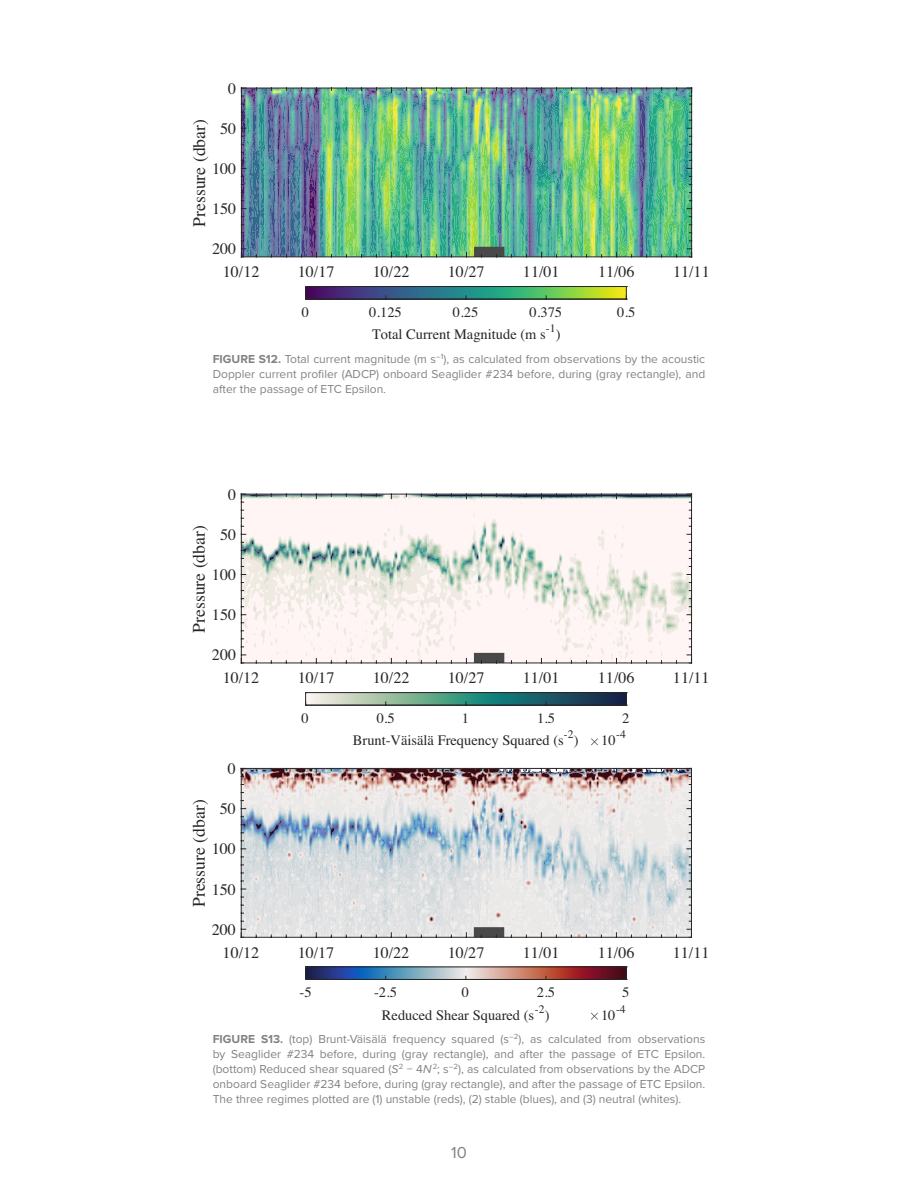
<style>
.page{position:relative;width:918px;height:1188px;background:#fff}
.page>*{position:absolute;margin:0;border:0;box-sizing:border-box;transform-origin:0 0}
.t1{font:17.7px "Times";color:#262626}
.t2{font:16.5px "Proxima Nova";color:#808285}
.t3{font:16.05px "Times";color:#262626}
.t4{font:14.4px "Times";color:#262626}
.t5{font:12px/15px "Proxima Nova";color:#808285;text-align:justify}
.t6{font:11.55px "Times";color:#262626}
.s1{font-weight:700}
.s2{font-style:italic}
</style>
<div class="page">
<svg style="left:246px;top:89px;width:433px;height:168px;background:#569b96"></svg>
<svg style="left:635px;top:89px;width:33px;height:168px;background:#56a494"></svg>
<img style="left:273px;top:89px;width:362px;height:168px">
<div style="left:474px;top:247px;width:30px;height:10px;background:#494949"></div>
<hr style="left:241px;top:257px;width:451px;height:1px;background:#262626">
<hr style="left:241px;top:88px;width:451px;height:1px;background:#262626">
<hr style="left:241px;top:88px;width:1px;height:169px;background:#262626">
<hr style="left:691px;top:88px;width:1px;height:169px;background:#262626">
<svg style="left:241px;top:88px;width:5px;height:9px"></svg>
<svg style="left:241px;top:249px;width:5px;height:9px"></svg>
<svg style="left:687px;top:88px;width:5px;height:9px"></svg>
<svg style="left:687px;top:249px;width:5px;height:9px"></svg>
<img style="left:307px;top:287px;width:319px;height:12px">
<hr style="left:306px;top:286px;width:320px;height:1px;background:#262626">
<hr style="left:306px;top:299px;width:320px;height:1px;background:#262626">
<svg style="left:305px;top:286px;width:2px;height:14px"></svg>
<svg style="left:626px;top:286px;width:1px;height:14px"></svg>
<svg style="left:242px;top:649px;width:449px;height:14px;fill:#fef5f4"></svg>
<svg style="left:242px;top:628px;width:449px;height:21px;fill:#fef5f4"></svg>
<svg style="left:242px;top:603px;width:449px;height:23px;fill:#fef5f4"></svg>
<svg style="left:242px;top:596px;width:449px;height:7px"></svg>
<svg style="left:242px;top:583px;width:449px;height:11px"></svg>
<div style="left:474px;top:653px;width:30px;height:10px;background:#494949"></div>
<hr style="left:241px;top:663px;width:451px;height:1px;background:#262626">
<hr style="left:241px;top:494px;width:1px;height:169px;background:#262626">
<hr style="left:691px;top:494px;width:1px;height:169px;background:#262626">
<svg style="left:241px;top:494px;width:450px;height:89px"></svg>
<svg style="left:241px;top:655px;width:5px;height:9px"></svg>
<svg style="left:687px;top:494px;width:4px;height:9px"></svg>
<svg style="left:687px;top:655px;width:4px;height:9px"></svg>
<img style="left:307px;top:693px;width:319px;height:12px">
<svg style="left:591px;top:738px;width:7px;height:7px"></svg>
<hr style="left:306px;top:692px;width:320px;height:1px;background:#262626">
<hr style="left:306px;top:705px;width:320px;height:1px;background:#262626">
<svg style="left:305px;top:692px;width:2px;height:14px"></svg>
<svg style="left:626px;top:692px;width:1px;height:14px"></svg>
<svg style="left:242px;top:921px;width:448px;height:16px;background:#e1e0e1"></svg>
<svg style="left:242px;top:858px;width:447px;height:63px;background:#dcdfe1"></svg>
<div style="left:474px;top:927px;width:30px;height:10px;background:#494949"></div>
<hr style="left:241px;top:937px;width:450px;height:1px;background:#262626">
<hr style="left:241px;top:768px;width:1px;height:169px;background:#262626">
<hr style="left:691px;top:768px;width:1px;height:169px;background:#262626">
<svg style="left:241px;top:768px;width:450px;height:90px;background:#c9c8cd"></svg>
<svg style="left:241px;top:929px;width:5px;height:9px"></svg>
<svg style="left:687px;top:768px;width:4px;height:9px"></svg>
<svg style="left:687px;top:929px;width:5px;height:9px"></svg>
<img style="left:307px;top:968px;width:319px;height:11px">
<svg style="left:591px;top:1013px;width:7px;height:7px"></svg>
<hr style="left:306px;top:967px;width:320px;height:1px;background:#262626">
<hr style="left:306px;top:979px;width:320px;height:1px;background:#262626">
<svg style="left:305px;top:967px;width:2px;height:13px"></svg>
<svg style="left:626px;top:967px;width:1px;height:13px"></svg>
<p class="t3" style="left:228px;top:73px;width:10px">0</p>
<p class="t3" style="left:220px;top:113px;width:18px">50</p>
<p class="t3" style="left:212px;top:154px;width:26px">100</p>
<p class="t3" style="left:212px;top:194px;width:26px">150</p>
<p class="t3" style="left:212px;top:234px;width:26px">200</p>
<p class="t1" style="left:183px;top:227px;width:109px;rotate:-90deg">Pressure (dbar)</p>
<p class="t3" style="left:223px;top:257px;width:38px">10/12</p>
<p class="t3" style="left:298px;top:257px;width:38px">10/17</p>
<p class="t3" style="left:373px;top:257px;width:38px">10/22</p>
<p class="t3" style="left:448px;top:257px;width:38px">10/27</p>
<p class="t3" style="left:523px;top:257px;width:38px">11/01</p>
<p class="t3" style="left:598px;top:257px;width:38px">11/06</p>
<p class="t3" style="left:673px;top:257px;width:38px">11/11</p>
<p class="t4" style="left:302px;top:299px;width:9px">0</p>
<p class="t4" style="left:369px;top:299px;width:34px">0.125</p>
<p class="t4" style="left:453px;top:299px;width:27px">0.25</p>
<p class="t4" style="left:530px;top:299px;width:34px">0.375</p>
<p class="t4" style="left:617px;top:299px;width:20px">0.5</p>
<p class="t4" style="left:372px;top:321px;width:175px">Total Current Magnitude (m s</p>
<p class="t6" style="left:546px;top:318px;width:11px">-1</p>
<p class="t4" style="left:556px;top:321px;width:6px">)</p>
<p class="t5" style="left:213px;top:351px;width:494px"><span class="s1">FIGURE S12.</span> Total current magnitude (m s<sup>–1</sup>), as calculated from observations by the acoustic Doppler current profiler (ADCP) onboard Seaglider #234 before, during (gray rectangle), and after the passage of ETC Epsilon.</p>
<p class="t3" style="left:228px;top:479px;width:10px">0</p>
<p class="t3" style="left:220px;top:519px;width:18px">50</p>
<p class="t3" style="left:212px;top:560px;width:26px">100</p>
<p class="t3" style="left:212px;top:600px;width:26px">150</p>
<p class="t3" style="left:212px;top:640px;width:26px">200</p>
<p class="t1" style="left:182px;top:633px;width:109px;rotate:-90deg">Pressure (dbar)</p>
<p class="t3" style="left:223px;top:663px;width:38px">10/12</p>
<p class="t3" style="left:298px;top:663px;width:38px">10/17</p>
<p class="t3" style="left:373px;top:663px;width:38px">10/22</p>
<p class="t3" style="left:448px;top:663px;width:38px">10/27</p>
<p class="t3" style="left:523px;top:663px;width:38px">11/01</p>
<p class="t3" style="left:598px;top:663px;width:38px">11/06</p>
<p class="t3" style="left:673px;top:663px;width:38px">11/11</p>
<p class="t3" style="left:228px;top:754px;width:10px">0</p>
<p class="t3" style="left:220px;top:794px;width:18px">50</p>
<p class="t3" style="left:212px;top:834px;width:26px">100</p>
<p class="t3" style="left:212px;top:874px;width:26px">150</p>
<p class="t3" style="left:212px;top:914px;width:26px">200</p>
<p class="t1" style="left:182px;top:907px;width:109px;rotate:-90deg">Pressure (dbar)</p>
<p class="t4" style="left:302px;top:705px;width:9px">0</p>
<p class="t4" style="left:377px;top:705px;width:20px">0.5</p>
<p class="t4" style="left:462px;top:705px;width:9px">1</p>
<p class="t4" style="left:537px;top:705px;width:20px">1.5</p>
<p class="t4" style="left:622px;top:705px;width:9px">2</p>
<p class="t4" style="left:353px;top:727px;width:212px">Brunt-Väisälä Frequency Squared (s</p>
<p class="t6" style="left:564px;top:724px;width:11px">-2</p>
<p class="t6" style="left:616px;top:724px;width:11px">-4</p>
<p class="t4" style="left:574px;top:727px;width:6px">)</p>
<p class="t4" style="left:601px;top:727px;width:16px">10</p>
<p class="t3" style="left:223px;top:937px;width:38px">10/12</p>
<p class="t3" style="left:298px;top:937px;width:38px">10/17</p>
<p class="t3" style="left:373px;top:937px;width:38px">10/22</p>
<p class="t3" style="left:448px;top:937px;width:38px">10/27</p>
<p class="t3" style="left:523px;top:937px;width:38px">11/01</p>
<p class="t3" style="left:598px;top:937px;width:38px">11/06</p>
<p class="t3" style="left:673px;top:937px;width:38px">11/11</p>
<p class="t4" style="left:300px;top:979px;width:14px">-5</p>
<p class="t4" style="left:374px;top:979px;width:24px">-2.5</p>
<p class="t4" style="left:462px;top:979px;width:9px">0</p>
<p class="t4" style="left:537px;top:979px;width:20px">2.5</p>
<p class="t4" style="left:622px;top:979px;width:9px">5</p>
<p class="t4" style="left:382px;top:1001px;width:154px">Reduced Shear Squared (s</p>
<p class="t6" style="left:535px;top:998px;width:11px">-2</p>
<p class="t6" style="left:616px;top:998px;width:11px">-4</p>
<p class="t4" style="left:545px;top:1001px;width:6px">)</p>
<p class="t4" style="left:601px;top:1001px;width:16px">10</p>
<p class="t5" style="left:213px;top:1032px;width:494px"><span class="s1">FIGURE S13.</span> (top) Brunt-Väisälä frequency squared (s<sup>–2</sup>), as calculated from observations by Seaglider #234 before, during (gray rectangle), and after the passage of ETC Epsilon. (bottom) Reduced shear squared (<span class="s2">S</span><sup>2</sup> − 4<span class="s2">N</span><sup>2</sup>; s<sup>–2</sup>), as calculated from observations by the ADCP onboard Seaglider #234 before, during (gray rectangle), and after the passage of ETC Epsilon.<br>The three regimes plotted are (1) unstable (reds), (2) stable (blues), and (3) neutral (whites).</p>
<h2 class="t2" style="left:451px;top:1143px;width:17px">10</h2>
</div>
